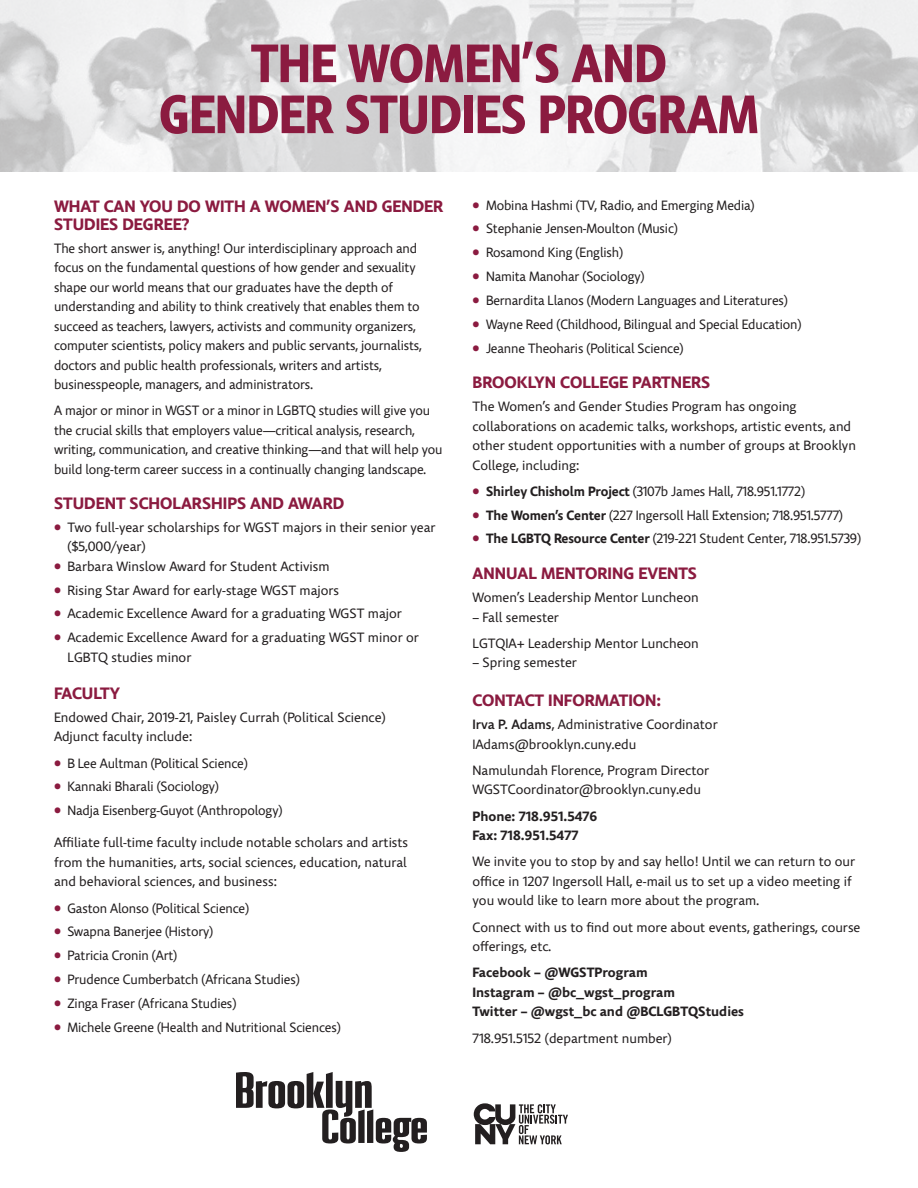
<style>
.page{position:relative;width:918px;height:1188px;background:#fff}
.page>*{position:absolute;margin:0;border:0;box-sizing:border-box;transform-origin:0 0}
.program_name{font:700 54px/51px "Comenia Sans Cond";color:#8b1b40;text-align:center}
.subheads{font:700 16.5px/18px "Comenia Sans";color:#8b1b40}
.body{font:13.5px/19.5px "Comenia Sans";color:#231f20}
.bullets{font:13.5px/19.5px "Comenia Sans";letter-spacing:-.01em;color:#231f20}
.body-2{font:700 13.5px/19.5px "Comenia Sans";color:#231f20}
.bullet{font:13.5px/19.5px "Comenia Sans";color:#231f20}
.s1{color:#8b1b40}
.s2{font-weight:700}
.s3{font-weight:500}
</style>
<div class="page">
<svg style="left:0;top:0;width:918px;height:171px"></svg>
<svg style="left:474px;top:1103px;width:94px;height:41px"></svg>
<svg style="left:236px;top:1072px;width:191px;height:80px"></svg>
<p class="program_name" style="left:159px;top:39px;width:601px">THE WOMEN’S AND<br>GENDER STUDIES PROGRAM</p>
<p class="subheads" style="left:54px;top:198px;width:391px">WHAT CAN YOU DO WITH A WOMEN’S AND GENDER<br>STUDIES DEGREE?</p>
<p class="body" style="left:54px;top:238px;width:370px">The short answer is, anything! Our interdisciplinary approach and focus on the fundamental questions of how gender and sexuality shape our world means that our graduates have the depth of understanding and ability to think creatively that enables them to succeed as teachers, lawyers, activists and community organizers, computer scientists, policy makers and public servants, journalists, doctors and public health professionals, writers and artists, businesspeople, managers, and administrators.</p>
<p class="body" style="left:54px;top:401px;width:390px">A major or minor in WGST or a minor in LGBTQ studies will give you the crucial skills that employers value—critical analysis, research, writing, communication, and creative thinking—and that will help you build long-term career success in a continually changing landscape.</p>
<p class="subheads" style="left:54px;top:495px;width:292px">STUDENT SCHOLARSHIPS AND AWARD</p>
<p class="bullet" style="left:68px;top:518px;width:370px;text-indent:-14px"><span class="s1">•</span> Two full-year scholarships for WGST majors in their senior year ($5,000/year)</p>
<p class="bullets" style="left:54px;top:557px;width:277px"><span class="s1">•</span> Barbara Winslow Award for Student Activism</p>
<p class="bullets" style="left:54px;top:581px;width:287px"><span class="s1">•</span> Rising Star Award for early-stage WGST majors</p>
<p class="bullets" style="left:54px;top:604px;width:349px"><span class="s1">•</span> Academic Excellence Award for a graduating WGST major</p>
<p class="bullets" style="left:68px;top:628px;width:353px;text-indent:-14px"><span class="s1">•</span> Academic Excellence Award for a graduating WGST minor or<br>LGBTQ studies minor</p>
<p class="subheads" style="left:54px;top:685px;width:68px">FACULTY</p>
<p class="body" style="left:54px;top:708px;width:333px">Endowed Chair, 2019-21, Paisley Currah (Political Science)<br>Adjunct faculty include:</p>
<p class="bullets" style="left:54px;top:754px;width:195px"><span class="s1">•</span> B Lee Aultman (Political Science)</p>
<p class="bullets" style="left:54px;top:777px;width:167px"><span class="s1">•</span> Kannaki Bharali (Sociology)</p>
<p class="bullets" style="left:54px;top:801px;width:230px"><span class="s1">•</span> Nadja Eisenberg-Guyot (Anthropology)</p>
<p class="body" style="left:54px;top:833px;width:356px;text-align:justify">Affiliate full-time faculty include notable scholars and artists from the humanities, arts, social sciences, education, natural and behavioral sciences, and business:</p>
<p class="bullets" style="left:54px;top:898px;width:197px"><span class="s1">•</span> Gaston Alonso (Political Science)</p>
<p class="bullets" style="left:54px;top:922px;width:161px"><span class="s1">•</span> Swapna Banerjee (History)</p>
<p class="bullets" style="left:54px;top:946px;width:125px"><span class="s1">•</span> Patricia Cronin (Art)</p>
<p class="bullets" style="left:54px;top:970px;width:247px"><span class="s1">•</span> Prudence Cumberbatch (Africana Studies)</p>
<p class="bullets" style="left:54px;top:994px;width:184px"><span class="s1">•</span> Zinga Fraser (Africana Studies)</p>
<p class="bullets" style="left:54px;top:1018px;width:288px"><span class="s1">•</span> Michele Greene (Health and Nutritional Sciences)</p>
<p class="bullets" style="left:472px;top:196px;width:284px"><span class="s1">•</span> Mobina Hashmi (TV, Radio, and Emerging Media)</p>
<p class="bullets" style="left:472px;top:219px;width:207px"><span class="s1">•</span> Stephanie Jensen-Moulton (Music)</p>
<p class="bullets" style="left:472px;top:243px;width:152px"><span class="s1">•</span> Rosamond King (English)</p>
<p class="bullets" style="left:472px;top:267px;width:174px"><span class="s1">•</span> Namita Manohar (Sociology)</p>
<p class="bullets" style="left:472px;top:291px;width:317px"><span class="s1">•</span> Bernardita Llanos (Modern Languages and Literatures)</p>
<p class="bullets" style="left:472px;top:315px;width:330px"><span class="s1">•</span> Wayne Reed (Childhood, Bilingual and Special Education)</p>
<p class="bullets" style="left:472px;top:338px;width:213px"><span class="s1">•</span> Jeanne Theoharis (Political Science)</p>
<p class="subheads" style="left:472px;top:374px;width:239px">BROOKLYN COLLEGE PARTNERS</p>
<p class="body" style="left:472px;top:397px;width:385px">The Women’s and Gender Studies Program has ongoing collaborations on academic talks, workshops, artistic events, and other student opportunities with a number of groups at Brooklyn College, including:</p>
<p class="bullets" style="left:472px;top:482px;width:334px"><span class="s1">•</span> <span class="s2">Shirley Chisholm Project</span> (3107b James Hall, 718.951.1772)</p>
<p class="bullets" style="left:472px;top:506px;width:372px"><span class="s1">•</span> <span class="s2">The Women’s Center</span> (227 Ingersoll Hall Extension; 718.951.5777)</p>
<p class="bullets" style="left:472px;top:529px;width:390px"><span class="s1">•</span> <span class="s2">The LGBTQ Resource Center</span> (219-221 Student Center, 718.951.5739)</p>
<p class="subheads" style="left:472px;top:565px;width:226px">ANNUAL MENTORING EVENTS</p>
<p class="body" style="left:472px;top:588px;width:228px">Women’s Leadership Mentor Luncheon</p>
<p class="body" style="left:472px;top:607px;width:88px">– Fall semester</p>
<p class="body" style="left:472px;top:634px;width:228px">LGTQIA+ Leadership Mentor Luncheon</p>
<p class="body" style="left:472px;top:653px;width:106px">– Spring semester</p>
<p class="subheads" style="left:472px;top:692px;width:190px">CONTACT INFORMATION:</p>
<p class="body" style="left:472px;top:715px;width:247px"><span class="s3">Irva P. Adams</span>, Administrative Coordinator<br>IAdams@brooklyn.cuny.edu</p>
<p class="body" style="left:472px;top:761px;width:238px">Namulundah Florence, Program Director<br>WGSTCoordinator@brooklyn.cuny.edu</p>
<p class="body-2" style="left:472px;top:806px;width:127px">Phone: 718.951.5476<br>Fax: 718.951.5477</p>
<p class="body" style="left:472px;top:852px;width:384px">We invite you to stop by and say hello! Until we can return to our office in 1207 Ingersoll Hall, e-mail us to set up a video meeting if you would like to learn more about the program.</p>
<p class="body" style="left:472px;top:917px;width:390px">Connect with us to find out more about events, gatherings, course offerings, etc.</p>
<p class="body-2" style="left:472px;top:963px;width:273px">Facebook – @WGSTProgram<br>Instagram – @bc_wgst_program<br>Twitter – @wgst_bc and @BCLGBTQStudies</p>
<p class="body" style="left:472px;top:1028px;width:201px">718.951.5152 (department number)</p>
</div>
